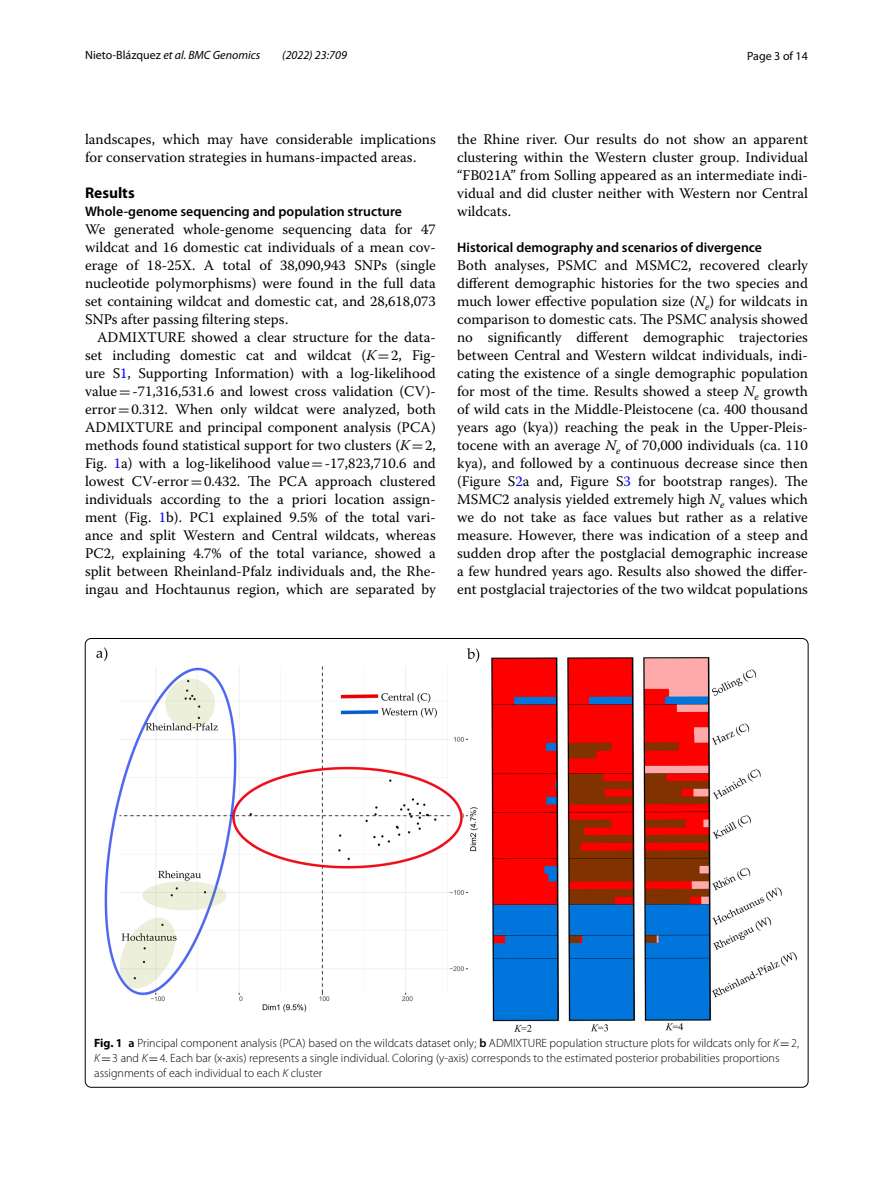
<style>
.page{position:relative;width:893px;height:1187px;background:#fff}
.page>*{position:absolute;margin:0;border:0;box-sizing:border-box;transform-origin:0 0}
.t1{font:700 15.45px "Myriad Pro";color:#000}
.t2{font:14.7px/18px "Warnock Pro";color:#000;text-align:justify}
.t3{font:600 13.8px "Myriad Pro";color:#000}
.t4{font:300 12px/15px "Myriad Pro";color:#000}
.t5{font:italic 12px "Myriad Pro";color:#000}
.t6{font:12px "Myriad Pro";color:#000}
.s1{font-style:normal}
.s2{font-style:italic}
.s3{font-family:"MTSY"}
.s4{color:#00f}
.s5{font-weight:700}
.s6{font-weight:600}
.s7{font-family:"MTSY";font-weight:400}
</style>
<div class="page">
<img style="left:96px;top:647px;width:701px;height:384px">
<p class="t5" style="left:85px;top:48px;width:177px"><span class="s1">Nieto‑Blázquez</span> et al. BMC Genomics</p>
<p class="t5" style="left:282px;top:48px;width:66px">(2022) 23:709</p>
<p class="t6" style="left:747px;top:48px;width:62px">Page 3 of 14</p>
<p class="t2" style="left:85px;top:130px;width:352px">landscapes, which may have considerable implications for conservation strategies in humans-impacted areas.</p>
<p class="t1" style="left:85px;top:182px;width:51px">Results</p>
<p class="t3" style="left:85px;top:202px;width:318px">Whole‑genome sequencing and population structure</p>
<p class="t2" style="left:85px;top:220px;width:352px">We generated whole-genome sequencing data for 47 wildcat and 16 domestic cat individuals of a mean cov&shy;erage of 18-25X. A total of 38,090,943 SNPs (single nucleotide polymorphisms) were found in the full data set containing wildcat and domestic cat, and 28,618,073<br>SNPs after passing filtering steps.</p>
<p class="t2" style="left:85px;top:328px;width:352px;text-indent:12px">ADMIXTURE showed a clear structure for the data&shy;set including domestic cat and wildcat (<span class="s2">K</span><span class="s3">=</span>2, Fig&shy;ure S<span class="s4">1</span>, Supporting Information) with a log-likelihood value<span class="s3">=</span>-71,316,531.6 and lowest cross validation (CV)- error<span class="s3">=</span>0.312. When only wildcat were analyzed, both ADMIXTURE and principal component analysis (PCA) methods found statistical support for two clusters (<span class="s2">K</span><span class="s3">=</span>2, Fig. <span class="s4">1</span>a) with a log-likelihood value<span class="s3">=</span>-17,823,710.6 and lowest CV-error<span class="s3">=</span>0.432. The PCA approach clustered individuals according to the a priori location assign&shy;ment (Fig. <span class="s4">1</span>b). PC1 explained 9.5% of the total vari&shy;ance and split Western and Central wildcats, whereas PC2, explaining 4.7% of the total variance, showed a split between Rheinland-Pfalz individuals and, the Rhe&shy;ingau and Hochtaunus region, which are separated by</p>
<p class="t2" style="left:457px;top:130px;width:352px">the Rhine river. Our results do not show an apparent clustering within the Western cluster group. Individual “FB021A” from Solling appeared as an intermediate indi&shy;vidual and did cluster neither with Western nor Central wildcats.</p>
<p class="t3" style="left:457px;top:238px;width:306px">Historical demography and scenarios of divergence</p>
<p class="t2" style="left:457px;top:256px;width:352px">Both analyses, PSMC and MSMC2, recovered clearly different demographic histories for the two species and much lower effective population size (<span class="s2">N</span><sub>e</sub>) for wildcats in comparison to domestic cats. The PSMC analysis showed no significantly different demographic trajectories between Central and Western wildcat individuals, indi&shy;cating the existence of a single demographic population for most of the time. Results showed a steep <span class="s2">N</span><sub>e</sub> growth of wild cats in the Middle-Pleistocene (ca. 400 thousand years ago (kya)) reaching the peak in the Upper-Pleis&shy;tocene with an average <span class="s2">N</span><sub>e</sub> of 70,000 individuals (ca. 110 kya), and followed by a continuous decrease since then (Figure S<span class="s4">2</span>a and, Figure S<span class="s4">3</span> for bootstrap ranges). The MSMC2 analysis yielded extremely high <span class="s2">N</span><sub>e</sub> values which we do not take as face values but rather as a relative measure. However, there was indication of a steep and sudden drop after the postglacial demographic increase a few hundred years ago. Results also showed the differ&shy;ent postglacial trajectories of the two wildcat populations</p>
<p class="t4" style="left:94px;top:1035px;width:706px"><span class="s5">Fig. 1</span> <span class="s6">a</span> Principal component analysis (PCA) based on the wildcats dataset only; <span class="s6">b</span> ADMIXTURE population structure plots for wildcats only for <span class="s2">K</span><span class="s7">=</span>2,<br><span class="s2">K</span><span class="s7">=</span>3 and <span class="s2">K</span><span class="s7">=</span>4. Each bar (x-axis) represents a single individual. Coloring (y-axis) corresponds to the estimated posterior probabilities proportions assignments of each individual to each <span class="s2">K</span> cluster</p>
</div>
